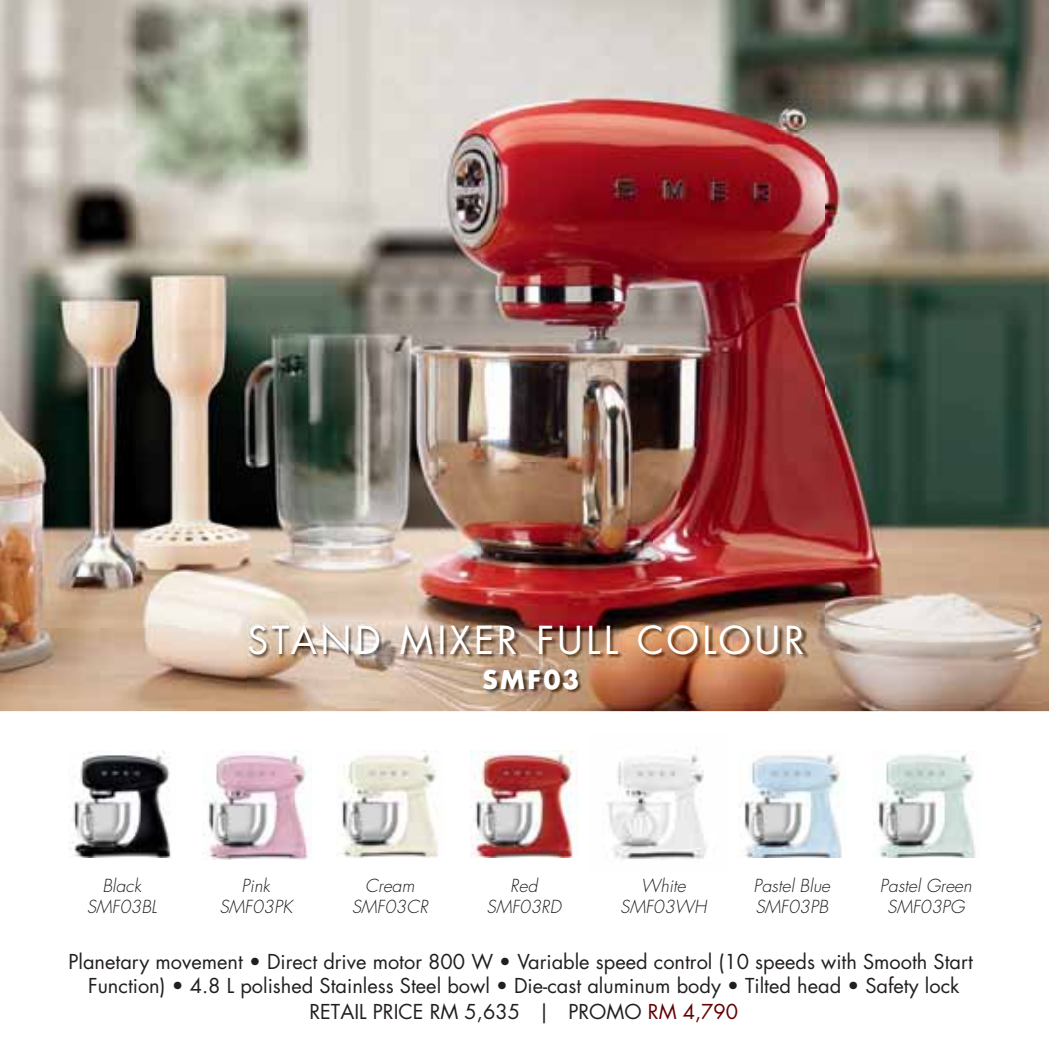
<style>
.page{position:relative;width:1049px;height:1049px;background:#fff}
.page>*{position:absolute;margin:0;border:0;box-sizing:border-box;transform-origin:0 0}
.t1{font:37.5px "Futura Std";letter-spacing:.09em;color:#fff}
.t2{font:700 25px "Futura Std";letter-spacing:.095em;color:#fff}
.t3{font:20px/25px "Futura Std";color:#231f20;text-align:center}
.t4{font:italic 300 17.5px/21px "Futura Std";color:#231f20;text-align:center}
.s1{color:#650000}
</style>
<div class="page">
<img style="left:0;top:0;width:1049px;height:628px">
<img style="left:0;top:628px;width:309px;height:83px">
<img style="left:309px;top:700px;width:344px;height:11px">
<img style="left:653px;top:628px;width:396px;height:83px">
<img style="left:247px;top:623px;width:562px;height:77px">
<img style="left:336px;top:751px;width:102px;height:106px">
<img style="left:202px;top:751px;width:106px;height:109px">
<img style="left:68px;top:751px;width:103px;height:106px">
<img style="left:739px;top:755px;width:103px;height:102px">
<img style="left:878px;top:754px;width:98px;height:103px">
<img style="left:470px;top:751px;width:107px;height:106px">
<img style="left:606px;top:755px;width:101px;height:104px">
<h1 class="t1" style="left:247px;top:623px;width:558px">STAND MIXER FULL COLOUR</h1>
<p class="t2" style="left:482px;top:666px;width:98px">SMF03</p>
<p class="t4" style="left:87px;top:877px;width:72px">Black<br>SMF03BL</p>
<p class="t4" style="left:753px;top:877px;width:78px;text-align:left">Pastel Blue<br>SMF03PB</p>
<p class="t4" style="left:880px;top:877px;width:93px">Pastel Green<br>SMF03PG</p>
<p class="t4" style="left:219px;top:877px;width:74px">Pink<br>SMF03PK</p>
<p class="t4" style="left:486px;top:877px;width:76px">Red<br>SMF03RD</p>
<p class="t4" style="left:620px;top:877px;width:88px">White<br>SMF03WH</p>
<p class="t4" style="left:352px;top:877px;width:78px">Cream<br>SMF03CR</p>
<p class="t3" style="left:68px;top:950px;width:906px">Planetary movement • Direct drive motor 800 W • Variable speed control (10 speeds with Smooth Start<br>Function) • 4.8 L polished Stainless Steel bowl • Die-cast aluminum body • Tilted head • Safety lock<br>RETAIL PRICE RM 5,635 | PROMO <span class="s1">RM 4,790</span></p>
</div>
